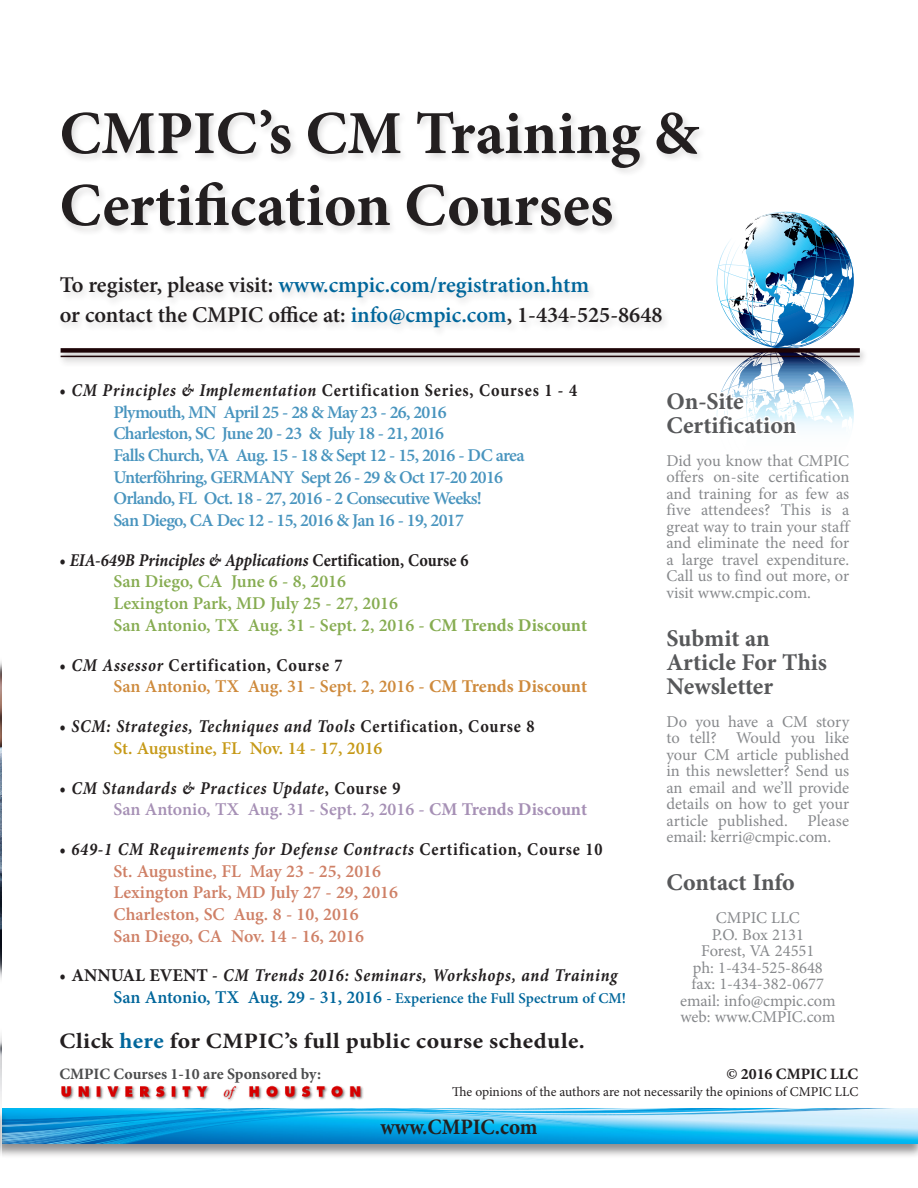
<style>
.page{position:relative;width:918px;height:1188px;background:#fff}
.page>*{position:absolute;margin:0;border:0;box-sizing:border-box;transform-origin:0 0}
.t1{font:700 61.2px/72px "Minion Pro";color:#231f20}
.t2{font:700 24px/24px "Minion Pro";letter-spacing:-.005em;color:#57585a}
.t3{font:600 22.5px/30px "Minion Pro";color:#231f20}
.t4{font:700 22.05px "Minion Pro";letter-spacing:.02em;color:#231f20;scale:1.07 1}
.t5{font:700 22.05px "Minion Pro";color:#231f20;scale:.95 1}
.t6{font:600 18px/21.8px "Minion Pro";letter-spacing:-.04em;color:#4894be}
.t7{font:600 18px/21.8px "Minion Pro";color:#cf8066}
.t8{font:600 18px/21.8px "Minion Pro";color:#86ac51}
.t9{font:italic 700 18px/21.8px "Minion Pro";letter-spacing:.045em;color:#231f20;scale:.9 1}
.t10{font:600 18px/21.8px "Minion Pro";color:#a690b5}
.t11{font:600 18px/21.8px "Minion Pro";color:#ce8a3c}
.t12{font:16.5px/16.5px "Minion Pro";color:#87898c;text-align:justify}
.t13{font:700 15.9px "Minion Pro";color:#4b4c4d}
.t14{font:700 15.9px "Minion Pro";color:#231f20}
.t15{font:600 15px "Minion Pro";color:#00669b}
.t16{font:13.5px "Minion Pro";letter-spacing:-.005em;color:#231f20}
.s1{color:#00669b}
.s2{color:#312f30}
.s3{font-weight:700;color:#231f20}
.s4{font-weight:700;font-style:italic;color:#231f20}
.s5{font-weight:700}
.s6{font-style:normal}
.s7{font-weight:600;font-style:normal;color:#c69917}
.s8{font-size:18px}
</style>
<div class="page">
<div style="left:0;top:1107px;width:918px;height:52px;background:#231f20;opacity:.5"></div>
<img style="left:7px;top:1108px;width:911px;height:36px">
<div style="left:59px;top:108px;width:648px;height:129px;background:#231f20;opacity:.15"></div>
<img style="left:61px;top:1085px;width:302px;height:16px">
<img style="left:717px;top:212px;width:103px;height:94px">
<svg style="left:716px;top:368px;width:83px;height:61px"></svg>
<div style="left:57px;top:347px;width:812px;height:21px;background:#231f20;opacity:.3"></div>
<div style="left:61px;top:348px;width:799px;height:5px;background:#1d0407"></div>
<hr style="left:61px;top:356px;width:799px;height:1px;background:#1d0407">
<img style="left:0;top:661px;width:1px;height:443px">
<div style="left:0;top:1107px;width:7px;height:52px;background:#231f20;opacity:.5"></div>
<h1 class="t1" style="left:59px;top:97px;width:640px">CMPIC’s CM Training &amp;<br>Certification Courses</h1>
<h3 class="t3" style="left:60px;top:270px;width:604px">To register, please visit: <span class="s1">www.cmpic.com/registration.htm<br></span>or contact the CMPIC office at: <span class="s1">info@cmpic.com</span><span class="s2">,</span> 1-434-525-8648</h3>
<p class="t6" style="left:113px;top:379px;width:465px;text-indent:-54px"><span class="s3">•</span> <span class="s4">CM Principles &amp; Implementation</span> <span class="s3">Certification Series, Courses 1 - 4<br></span>Plymouth, MN April 25 - 28 &amp; May 23 - 26, 2016<br>Charleston, SC June 20 - 23 &amp; July 18 - 21, 2016<br>Falls Church, VA Aug. 15 - 18 &amp; Sept 12 - 15, 2016 - DC area Unterföhring, GERMANY Sept 26 - 29 &amp; Oct 17-20 2016<br>Orlando, FL Oct. 18 - 27, 2016 - 2 Consecutive Weeks!<br>San Diego, CA Dec 12 - 15, 2016 &amp; Jan 16 - 19, 2017</p>
<p class="t8" style="left:113px;top:549px;width:475px;text-indent:-54px"><span class="s3">•</span> <span class="s4">EIA-649B Principles &amp; Applications</span> <span class="s3">Certification, Course 6<br></span>San Diego, CA June 6 - 8, 2016<br>Lexington Park, MD July 25 - 27, 2016<br>San Antonio, TX Aug. 31 - Sept. 2, 2016 - <span class="s5">CM Trends Discount</span></p>
<p class="t11" style="left:113px;top:654px;width:475px;text-indent:-54px"><span class="s3">•</span> <span class="s4">CM Assessor</span> <span class="s3">Certification, Course 7<br></span>San Antonio, TX Aug. 31 - Sept. 2, 2016 - <span class="s5">CM Trends Discount</span></p>
<p class="t9" style="left:113px;top:715px;width:469px;text-indent:-54px"><span class="s6">•</span> SCM: Strategies, Techniques and Tools <span class="s6">Certification, Course 8<br></span><span class="s7">St. Augustine, FL Nov. 14 - 17, 2016</span></p>
<p class="t10" style="left:113px;top:777px;width:475px;text-indent:-54px"><span class="s3">•</span> <span class="s4">CM Standards &amp; Practices Update</span><span class="s3">, Course 9<br></span>San Antonio, TX Aug. 31 - Sept. 2, 2016 - <span class="s5">CM Trends Discount</span></p>
<p class="t7" style="left:113px;top:838px;width:491px;text-indent:-54px"><span class="s3">•</span> <span class="s4">649-1 CM Requirements for Defense Contracts</span> <span class="s3">Certification, Course 10<br></span>St. Augustine, FL May 23 - 25, 2016<br>Lexington Park, MD July 27 - 29, 2016<br>Charleston, SC Aug. 8 - 10, 2016<br>San Diego, CA Nov. 14 - 16, 2016</p>
<p class="t9" style="left:59px;top:965px;width:622px"><span class="s6">• ANNUAL EVENT -</span> CM Trends 2016: Seminars, Workshops, and Training</p>
<p class="t15" style="left:113px;top:988px;width:514px"><span class="s8">San Antonio, TX Aug. 29 - 31, 2016</span> - Experience the Full Spectrum of CM!</p>
<h3 class="t4" style="left:59px;top:1026px;width:493px">Click <span class="s1">here</span> for CMPIC’s full public course schedule.</h3>
<p class="t13" style="left:59px;top:1063px;width:263px">CMPIC Courses 1-10 are Sponsored by:</p>
<p class="t14" style="left:726px;top:1063px;width:133px">© 2016 CMPIC LLC</p>
<p class="t16" style="left:452px;top:1083px;width:408px">The opinions of the authors are not necessarily the opinions of CMPIC LLC</p>
<h2 class="t2" style="left:666px;top:389px;width:131px">On-Site<br>Certification</h2>
<p class="t12" style="left:666px;top:453px;width:184px">Did you know that CMPIC offers on-site certification and training for as few as five attendees? This is a great way to train your staff and eliminate the need for a large travel expenditure.<br>Call us to find out more, or visit www.cmpic.com.</p>
<h2 class="t2" style="left:666px;top:626px;width:162px">Submit an<br>Article For This<br>Newsletter</h2>
<p class="t12" style="left:666px;top:713px;width:184px">Do you have a CM story to tell? Would you like your CM article published in this newsletter? Send us an email and we’ll provide details on how to get your article published. Please email: kerri@cmpic.com.</p>
<h2 class="t2" style="left:666px;top:870px;width:130px">Contact Info</h2>
<p class="t12" style="left:680px;top:910px;width:157px;text-align:center">CMPIC LLC<br>P.O. Box 2131<br>Forest, VA 24551<br>ph: 1-434-525-8648 fax: 1-434-382-0677 email: info@cmpic.com web: www.CMPIC.com</p>
<h3 class="t5" style="left:380px;top:1111px;width:167px">www.CMPIC.com</h3>
</div>
